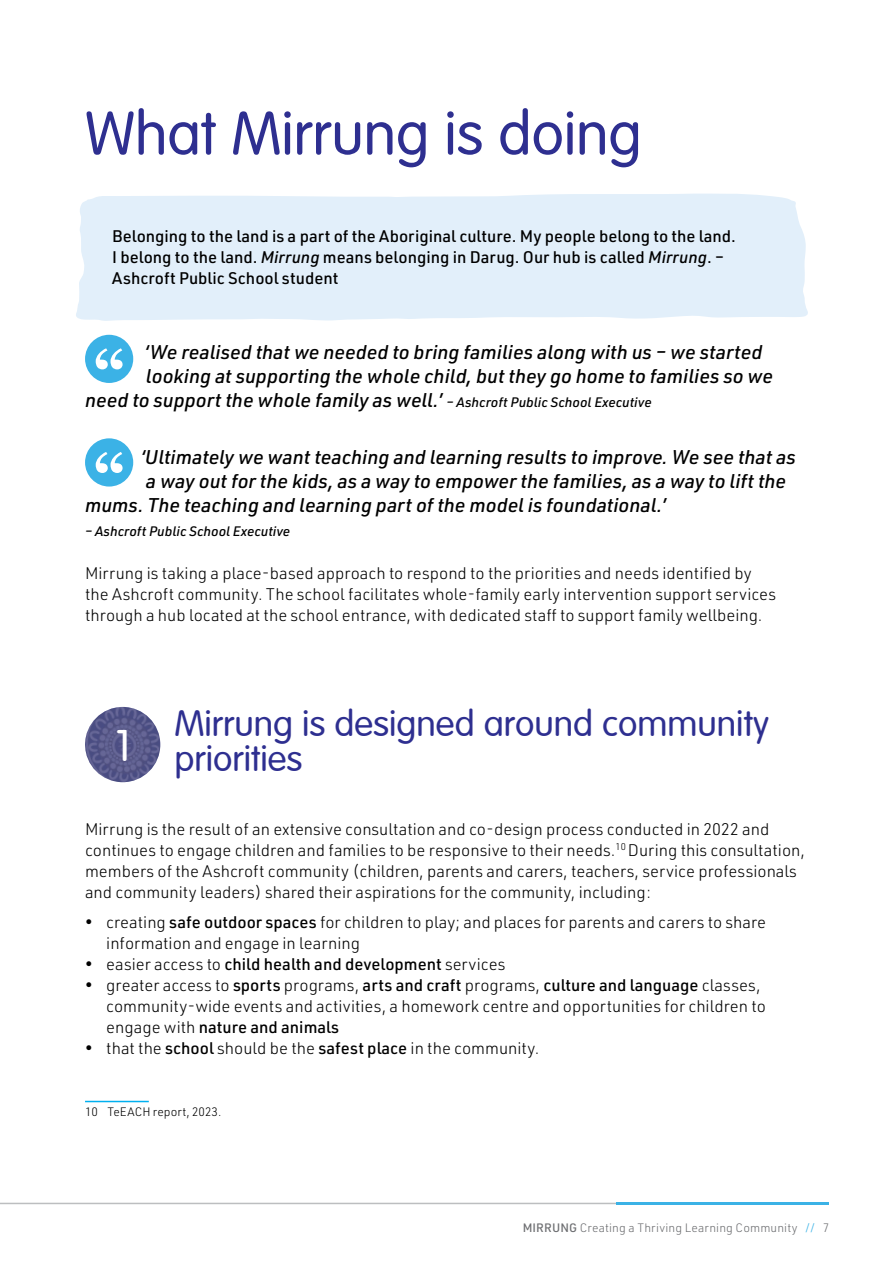
<style>
.page{position:relative;width:893px;height:1263px;background:#fff}
.page>*{position:absolute;margin:0;border:0;box-sizing:border-box;transform-origin:0 0}
.t1{font:300 60px "VAG Rounded";color:#2e2f90}
.t2{font:300 43.2px "VAG Rounded";color:#fff}
.t3{font:300 36px/34.5px "VAG Rounded";color:#2e2f90}
.t4{font:italic 500 19.5px "URWDIN";color:#000}
.t5{font:300 16.5px/21px "URWDIN";color:#000}
.t6{font:500 16.5px/21px "URWDIN";color:#000}
.t7{font:italic 500 13.5px "URWDIN";color:#000}
.t8{font:300 12px "URWDIN";letter-spacing:.01em;color:#6d6e71}
.t9{font:300 12px "URWDIN";color:#000}
.s1{font-style:italic}
.s2{font-size:13.5px}
.s3{font-weight:500}
.s4{font-weight:300}
.s5{color:#3bb2e6}
</style>
<div class="page">
<svg style="left:76px;top:193px;width:732px;height:128px;fill:#e2effa"></svg>
<div style="left:85px;top:203px;width:684px;height:108px;background:#e2effa"></div>
<div style="left:85px;top:335px;width:48px;height:48px;background:#3bb2e6;border-radius:50%"></div>
<svg style="left:96px;top:348px;width:27px;height:21px"></svg>
<div style="left:85px;top:438px;width:48px;height:48px;background:#3bb2e6;border-radius:50%"></div>
<svg style="left:96px;top:452px;width:27px;height:21px"></svg>
<hr style="left:85px;top:1101px;width:64px;height:1px;background:#00b0f0">
<img style="left:85px;top:707px;width:75px;height:75px">
<hr style="left:0;top:1203px;width:787px;height:1px;background:#bcbec0">
<hr style="left:617px;top:1202px;width:212px;height:3px;background:#3bb2e6">
<h1 class="t1" style="left:85px;top:99px;width:558px">What Mirrung is doing</h1>
<p class="t6" style="left:112px;top:225px;width:625px">Belonging to the land is a part of the Aboriginal culture. My people belong to the land.<br>I belong to the land. <span class="s1">Mirrung</span> means belonging in Darug. Our hub is called <span class="s1">Mirrung</span>. –<br>Ashcroft Public School student</p>
<p class="t4" style="left:145px;top:339px;width:619px">‘We realised that we needed to bring families along with us – we started</p>
<p class="t4" style="left:146px;top:363px;width:628px">looking at supporting the whole child, but they go home to families so we</p>
<p class="t4" style="left:85px;top:387px;width:568px">need to support the whole family as well.’ <span class="s2">– Ashcroft Public School Executive</span></p>
<p class="t4" style="left:141px;top:444px;width:656px">‘Ultimately we want teaching and learning results to improve. We see that as</p>
<p class="t4" style="left:146px;top:468px;width:642px">a way out for the kids, as a way to empower the families, as a way to lift the</p>
<p class="t4" style="left:85px;top:492px;width:582px">mums. The teaching and learning part of the model is foundational.’</p>
<p class="t7" style="left:85px;top:522px;width:207px">– Ashcroft Public School Executive</p>
<p class="t5" style="left:85px;top:562px;width:693px">Mirrung is taking a place-based approach to respond to the priorities and needs identified by the Ashcroft community. The school facilitates whole-family early intervention support services through a hub located at the school entrance, with dedicated staff to support family wellbeing.</p>
<h2 class="t2" style="left:116px;top:721px;width:17px">1</h2>
<h3 class="t3" style="left:174px;top:706px;width:596px">Mirrung is designed around community priorities</h3>
<p class="t5" style="left:85px;top:818px;width:721px">Mirrung is the result of an extensive consultation and co-design process conducted in 2022 and continues to engage children and families to be responsive to their needs.<sup>10</sup> During this consultation, members of the Ashcroft community (children, parents and carers, teachers, service professionals and community leaders) shared their aspirations for the community, including:</p>
<p class="t5" style="left:106px;top:911px;width:661px;text-indent:-21px">• creating <span class="s3">safe outdoor spaces</span> for children to play; and places for parents and carers to share information and engage in learning</p>
<p class="t6" style="left:85px;top:953px;width:422px">• <span class="s4">easier access to</span> child health and development <span class="s4">services</span></p>
<p class="t5" style="left:106px;top:974px;width:661px;text-indent:-21px">• greater access to <span class="s3">sports</span> programs, <span class="s3">arts and craft</span> programs, <span class="s3">culture and language</span> classes, community-wide events and activities, a homework centre and opportunities for children to engage with <span class="s3">nature and animals</span></p>
<p class="t5" style="left:85px;top:1037px;width:456px">• that the <span class="s3">school</span> should be the <span class="s3">safest place</span> in the community.</p>
<p class="t9" style="left:85px;top:1104px;width:138px">10 TeEACH report, 2023.</p>
<p class="t8" style="left:523px;top:1220px;width:308px"><span class="s3">MIRRUNG</span> Creating a Thriving Learning Community <span class="s5">//</span> 7</p>
</div>
